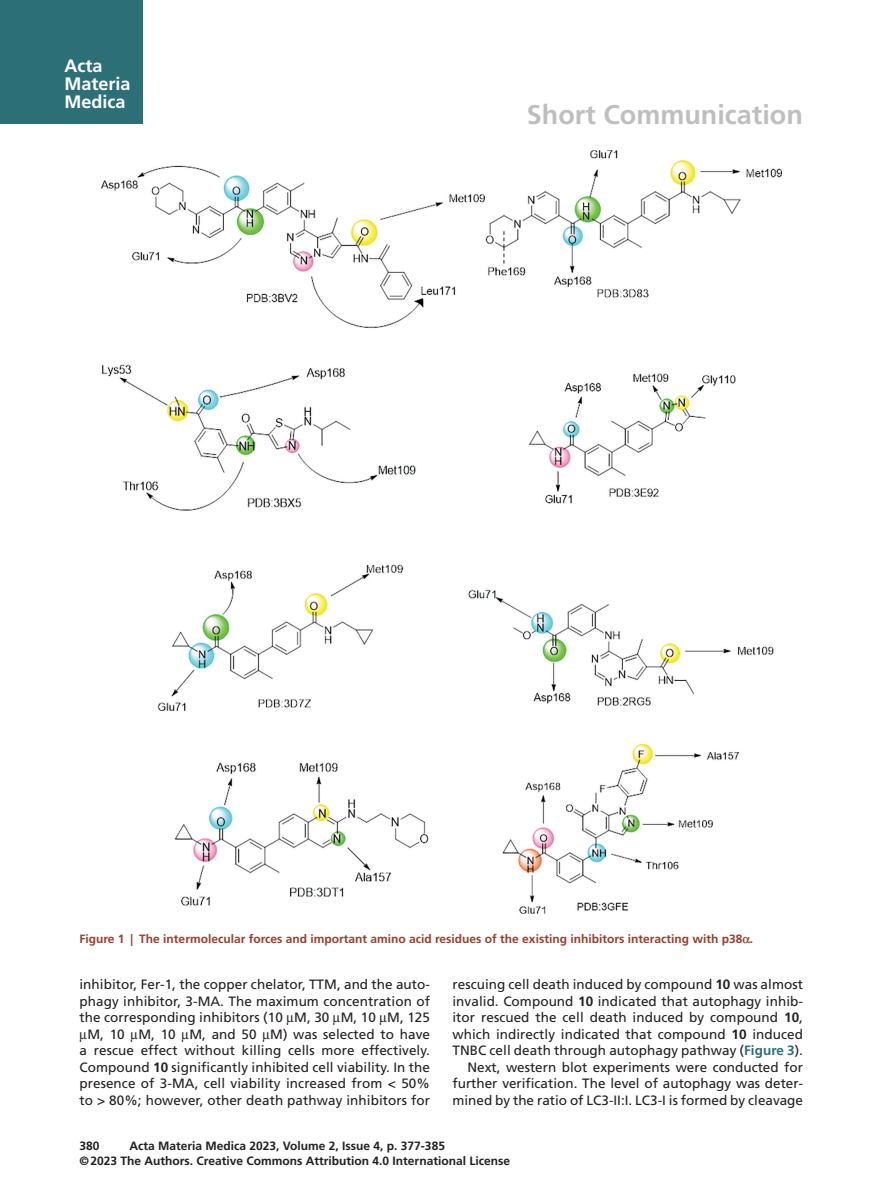
<style>
.page{position:relative;width:893px;height:1191px;background:#fff}
.page>*{position:absolute;margin:0;border:0;box-sizing:border-box;transform-origin:0 0}
.t1{font:700 27px "Frutiger";color:#bfbebe}
.t2{font:700 18px/18px "Frutiger";color:#fff}
.t3{font:13.5px/16.5px "Frutiger";letter-spacing:.005em;color:#231f20;text-align:center}
.t4{font:700 12px/15px "Frutiger";color:#231f20}
.t5{font:700 12px "Frutiger";color:#973e2f}
.s1{font-weight:700}
.s2{font-weight:700;color:#2c6f77}
</style>
<div class="page">
<div style="left:0;top:0;width:143px;height:124px;background:#2c6f77"></div>
<img style="left:101px;top:150px;width:680px;height:763px">
<h2 class="t2" style="left:64px;top:57px;width:68px">Acta<br>Materia<br>Medica</h2>
<h1 class="t1" style="left:527px;top:99px;width:278px">Short Communication</h1>
<p class="t5" style="left:80px;top:932px;width:675px">Figure 1 | The intermolecular forces and important amino acid residues of the existing inhibitors interacting with p38 .</p>
<p class="t3" style="left:80px;top:976px;width:352px">inhibitor, Fer-1, the copper chelator, TTM, and the auto&shy;phagy inhibitor, 3-MA. The maximum concentration of the corresponding inhibitors (10 M, 30 M, 10 M, 125<br>M, 10 M, 10 M, and 50 M) was selected to have a rescue effect without killing cells more effectively.<br>Compound <span class="s1">10</span> significantly inhibited cell viability. In the presence of 3-MA, cell viability increased from &lt; 50% to &gt; 80%; however, other death pathway inhibitors for</p>
<p class="t3" style="left:452px;top:976px;width:352px;text-align:right">rescuing cell death induced by compound <span class="s1">10</span> was almost invalid. Compound <span class="s1">10</span> indicated that autophagy inhib&shy;itor rescued the cell death induced by compound <span class="s1">10</span>, which indirectly indicated that compound <span class="s1">10</span> induced TNBC cell death through autophagy pathway (<span class="s2">Figure 3</span>).<br>Next, western blot experiments were conducted for further verification. The level of autophagy was deter&shy;mined by the ratio of LC3-II:I. LC3-I is formed by cleavage</p>
<p class="t4" style="left:80px;top:1138px;width:432px;text-indent:50px">Acta Materia Medica 2023, Volume 2, Issue 4, p. 377-385<br>©2023 The Authors. Creative Commons Attribution 4.0 International License</p>
<p class="t4" style="left:80px;top:1138px;width:22px">380</p>
</div>
